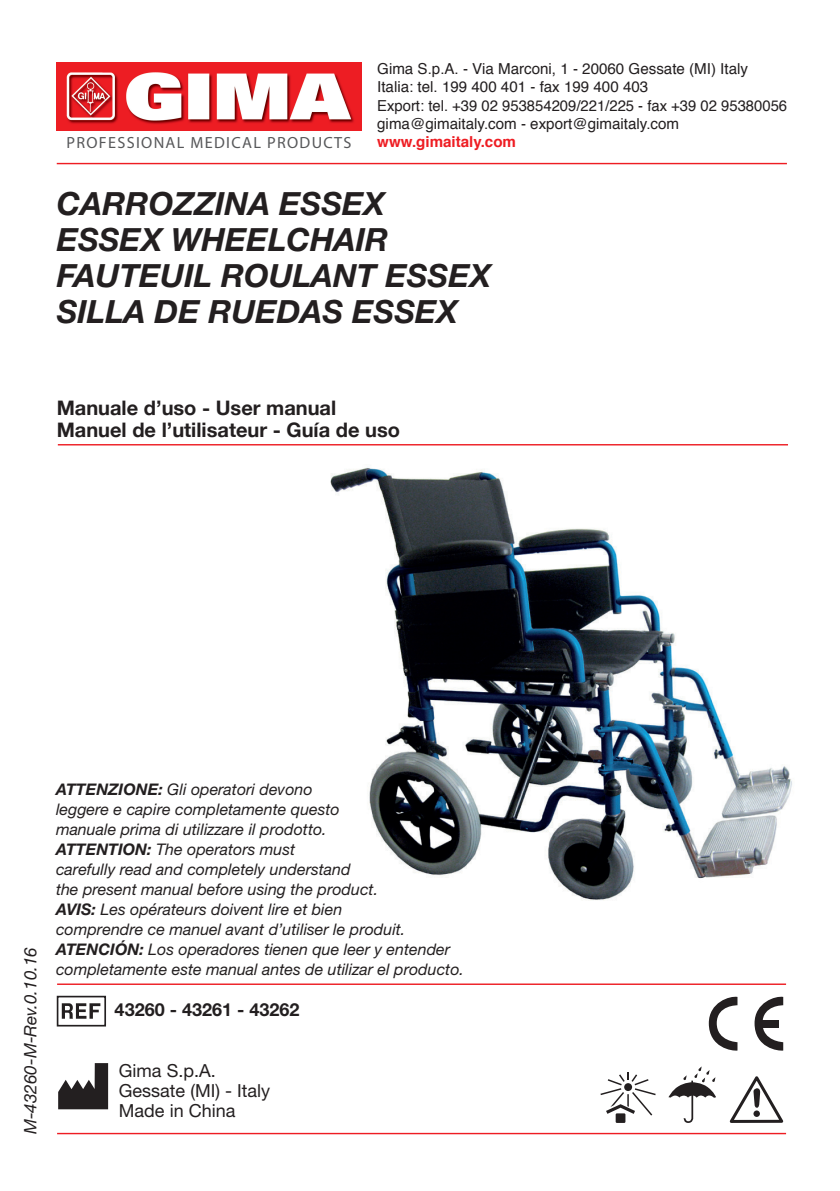
<style>
.page{position:relative;width:840px;height:1191px;background:#fff}
.page>*{position:absolute;margin:0;border:0;box-sizing:border-box;transform-origin:0 0}
.t1{font:italic 700 32px "Helvetica Neue LT Std";color:#231f20}
.t2{font:700 20px "Helvetica Neue";color:#231f20}
.t3{font:18px "Helvetica Neue LT Std";color:#231f20}
.t4{font:700 18px "Helvetica Neue LT Std";color:#231f20}
.t5{font:italic 17.2px "Helvetica Neue LT Std";color:#231f20}
.t6{font:16.2px "Myriad";letter-spacing:.08em;color:#57585a}
.t7{font:italic 16px "Helvetica Neue LT Std";color:#231f20}
.t8{font:15.2px "Helvetica";color:#231f20}
.t9{font:700 15.2px "Helvetica";color:#ee1d23}
.s1{font-weight:700}
</style>
<div class="page">
<img style="left:330px;top:467px;width:462px;height:434px">
<hr style="left:57px;top:163px;width:729px;height:1px;background:#ee1d23">
<hr style="left:58px;top:444px;width:729px;height:1px;background:#ee1d23">
<hr style="left:57px;top:1132px;width:728px;height:2px;background:#ee1d23">
<hr style="left:57px;top:983px;width:728px;height:2px;background:#ee1d23">
<img style="left:57px;top:62px;width:304px;height:68px">
<svg style="left:58px;top:1063px;width:50px;height:46px"></svg>
<div style="left:57px;top:995px;width:49px;height:31px;border:2px solid #231f20"></div>
<svg style="left:62px;top:1003px;width:38px;height:15px"></svg>
<svg style="left:708px;top:996px;width:29px;height:55px"></svg>
<svg style="left:754px;top:996px;width:28px;height:55px"></svg>
<div style="left:761px;top:1020px;width:17px;height:8px;background:#231f20"></div>
<svg style="left:668px;top:1066px;width:47px;height:57px"></svg>
<svg style="left:729px;top:1076px;width:55px;height:47px"></svg>
<div style="left:615px;top:1113px;width:10px;height:10px;background:#231f20"></div>
<svg style="left:600px;top:1072px;width:55px;height:43px"></svg>
<p class="t6" style="left:66px;top:134px;width:286px">PROFESSIONAL MEDICAL PRODUCTS</p>
<p class="t8" style="left:377px;top:57px;width:372px">Gima S.p.A. - Via Marconi, 1 - 20060 Gessate (MI) Italy</p>
<p class="t8" style="left:377px;top:75px;width:272px">Italia: tel. 199 400 401 - fax 199 400 403</p>
<p class="t8" style="left:377px;top:94px;width:411px">Export: tel. +39 02 953854209/221/225 - fax +39 02 95380056</p>
<p class="t8" style="left:377px;top:112px;width:303px">gima@gimaitaly.com - export@gimaitaly.com</p>
<p class="t9" style="left:377px;top:130px;width:140px">www.gimaitaly.com</p>
<p class="t1" style="left:57px;top:184px;width:329px">CARROZZINA ESSEX</p>
<p class="t1" style="left:57px;top:220px;width:333px">ESSEX WHEELCHAIR</p>
<p class="t1" style="left:57px;top:256px;width:435px">FAUTEUIL ROULANT ESSEX</p>
<p class="t1" style="left:57px;top:292px;width:402px">SILLA DE RUEDAS ESSEX</p>
<p class="t2" style="left:57px;top:392px;width:281px">Manuale d’uso - User manual</p>
<p class="t2" style="left:57px;top:414px;width:344px">Manuel de l’utilisateur - Guía de uso</p>
<p class="t5" style="left:20px;top:1134px;width:189px;rotate:-90deg">M-43260-M-Rev.0.10.16</p>
<p class="t7" style="left:56px;top:780px;width:258px"><span class="s1">ATTENZIONE:</span> Gli operatori devono</p>
<p class="t7" style="left:56px;top:800px;width:285px">leggere e capire completamente questo</p>
<p class="t7" style="left:56px;top:820px;width:272px">manuale prima di utilizzare il prodotto.</p>
<p class="t7" style="left:56px;top:840px;width:240px"><span class="s1">ATTENTION:</span> The operators must</p>
<p class="t7" style="left:56px;top:860px;width:296px">carefully read and completely understand</p>
<p class="t7" style="left:56px;top:880px;width:323px">the present manual before using the product.</p>
<p class="t7" style="left:56px;top:900px;width:288px"><span class="s1">AVIS:</span> Les opérateurs doivent lire et bien</p>
<p class="t7" style="left:56px;top:920px;width:351px">comprendre ce manuel avant d’utiliser le produit.</p>
<p class="t7" style="left:56px;top:940px;width:395px"><span class="s1">ATENCIÓN:</span> Los operadores tienen que leer y entender</p>
<p class="t7" style="left:56px;top:960px;width:409px">completamente este manual antes de utilizar el producto.</p>
<p class="t4" style="left:115px;top:998px;width:186px">43260 - 43261 - 43262</p>
<p class="t3" style="left:119px;top:1059px;width:98px">Gima S.p.A.</p>
<p class="t3" style="left:119px;top:1079px;width:153px">Gessate (MI) - Italy</p>
<p class="t3" style="left:119px;top:1099px;width:118px">Made in China</p>
</div>
